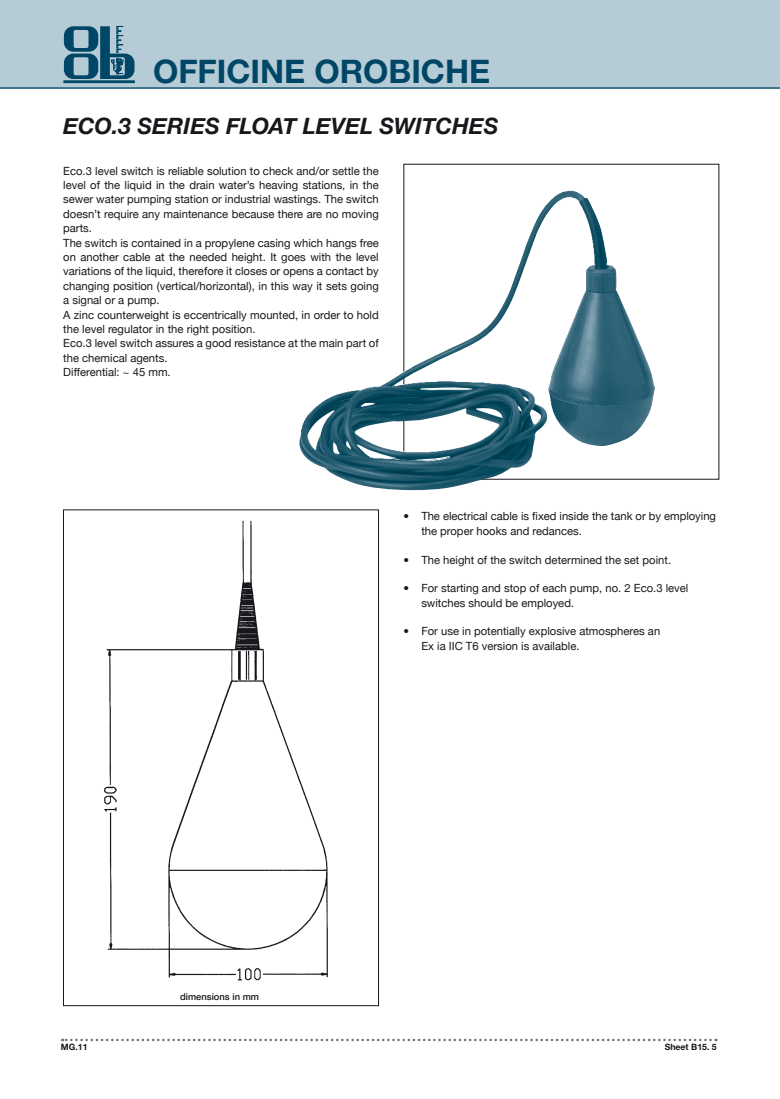
<style>
.page{position:relative;width:780px;height:1099px;background:#fff}
.page>*{position:absolute;margin:0;border:0;box-sizing:border-box;transform-origin:0 0}
.t1{font:700 32.5px "Helvetica Neue LT Std";color:#004666}
.t2{font:italic 700 22.5px "Helvetica Neue";color:#1a171c}
.t3{font:11.25px/14.4px "Helvetica Neue";color:#1a171c}
.t4{font:500 9.38px "Helvetica Neue";color:#1a171c}
.t5{font:700 8.75px "Helvetica Neue LT Std";color:#1a171c}
</style>
<div class="page">
<div style="left:0;top:0;width:780px;height:89px;background:#b5cbd6"></div>
<svg style="left:62px;top:1038px;width:654px;height:3px"></svg>
<hr style="left:64px;top:81px;width:70px;height:2px;background:#004666">
<svg style="left:64px;top:26px;width:70px;height:53px"></svg>
<hr style="left:0;top:87px;width:780px;height:2px;background:#004666">
<div style="left:63px;top:509px;width:316px;height:496px;border:1px solid #1a171c"></div>
<img style="left:299px;top:191px;width:356px;height:299px">
<img style="left:103px;top:520px;width:225px;height:461px">
<h1 class="t1" style="left:153px;top:51px;width:338px">OFFICINE OROBICHE</h1>
<h2 class="t2" style="left:63px;top:112px;width:436px">ECO.3 SERIES float LEVEL SWITCHES</h2>
<p class="t3" style="left:63px;top:163px;width:317px">Eco.3 level switch is reliable solution to check and/or settle the level of the liquid in the drain water’s heaving stations, in the sewer water pumping station or industrial wastings. The switch doesn’t require any maintenance because there are no moving parts.<br>The switch is contained in a propylene casing which hangs free on another cable at the needed height. It goes with the level variations of the liquid, therefore it closes or opens a contact by changing position (vertical/horizontal), in this way it sets going a signal or a pump.<br>A zinc counterweight is eccentrically mounted, in order to hold the level regulator in the right position.<br>Eco.3 level switch assures a good resistance at the main part of the chemical agents.<br>Differential: ~ 45 mm.</p>
<p class="t3" style="left:421px;top:509px;width:296px;text-indent:-18px">• The electrical cable is fixed inside the tank or by employing the proper hooks and redances.</p>
<p class="t3" style="left:403px;top:552px;width:269px">• The height of the switch determined the set point.</p>
<p class="t3" style="left:421px;top:581px;width:268px;text-indent:-18px">• For starting and stop of each pump, no. 2 Eco.3 level switches should be employed.</p>
<p class="t3" style="left:421px;top:624px;width:240px;text-indent:-18px">• For use in potentially explosive atmospheres an<br>Ex ia IIC T6 version is available.</p>
<p class="t5" style="left:61px;top:1041px;width:28px">MG.11</p>
<p class="t4" style="left:180px;top:990px;width:80px">dimensions in mm</p>
<p class="t5" style="left:664px;top:1041px;width:54px">Sheet B15. 5</p>
</div>
